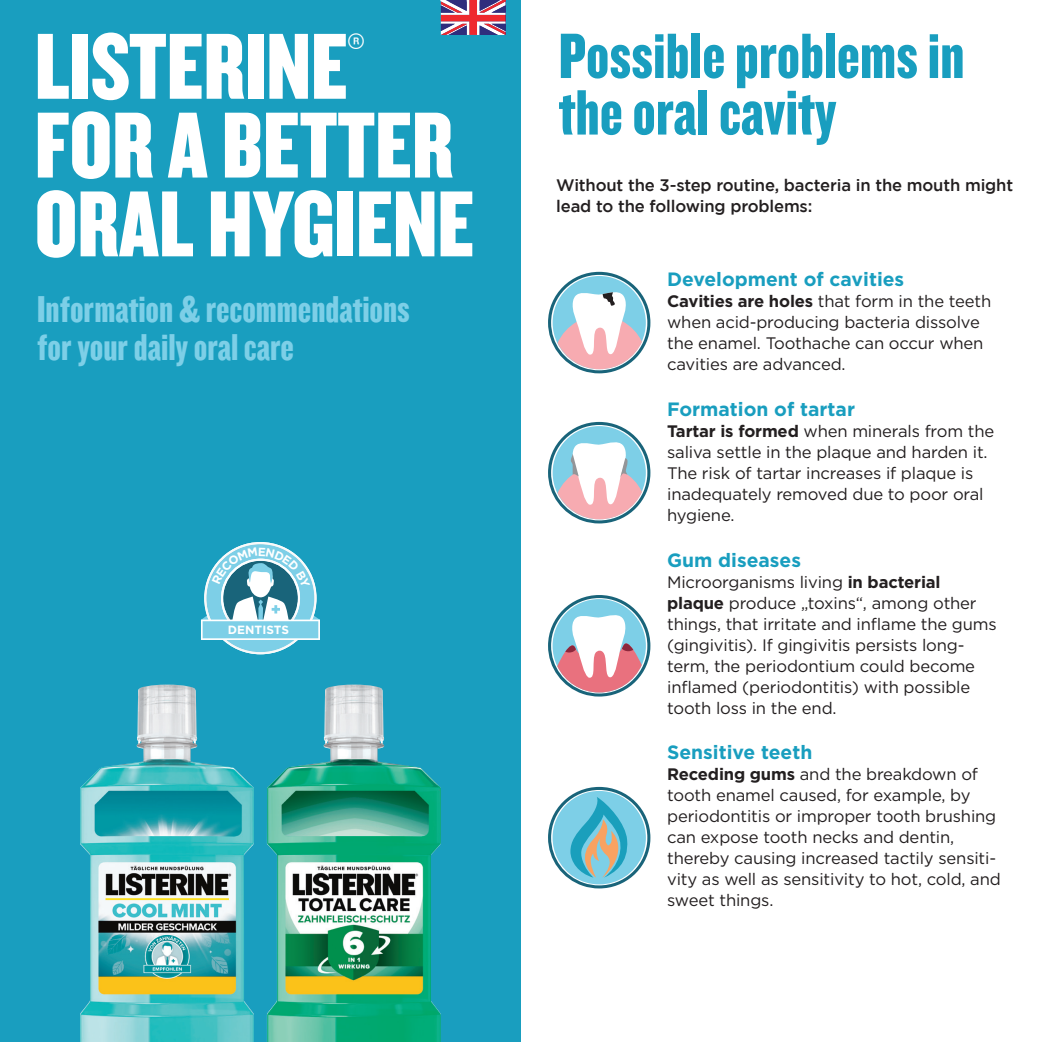
<style>
.page{position:relative;width:1042px;height:1042px;background:#fff}
.page>*{position:absolute;margin:0;border:0;box-sizing:border-box;transform-origin:0 0}
.t1{font:97.3px/78.8px "Knockout HTF69 Full Liteweight";color:#fff}
.t2{font:66.5px/56.5px "Knockout HTF69 Full Liteweight";color:#199ebf}
.t3{font:38.5px/38.5px "Knockout HTF69 Full Liteweight";color:#7dcfe7}
.t4{font:24.5px "Knockout HTF69 Full Liteweight";color:#fff}
.t5{font:700 19.25px "Gotham";color:#199ebf}
.t6{font:16.62px/21px "Gotham";letter-spacing:-.01em;color:#231f20}
.t7{font:500 16.62px/21px "Gotham";letter-spacing:-.01em;color:#231f20}
.t8{font:700 11.9px "Gotham";color:#fff}
.s1{font-weight:700}
</style>
<div class="page">
<div style="left:0;top:0;width:521px;height:1042px;background:#199ebf"></div>
<img style="left:266px;top:684px;width:175px;height:358px">
<img style="left:80px;top:684px;width:174px;height:358px">
<svg style="left:441px;top:0;width:64px;height:35px;background:#b66c87"></svg>
<svg style="left:548px;top:595px;width:103px;height:102px"></svg>
<svg style="left:548px;top:786px;width:103px;height:103px"></svg>
<svg style="left:548px;top:421px;width:103px;height:103px"></svg>
<svg style="left:548px;top:271px;width:103px;height:103px"></svg>
<svg style="left:201px;top:542px;width:119px;height:112px"></svg>
<h1 class="t1" style="left:35px;top:29px;width:314px">LISTERINE</h1>
<h3 class="t4" style="left:348px;top:28px;width:18px">®</h3>
<h1 class="t1" style="left:35px;top:108px;width:441px">FOR A BETTER<br>ORAL HYGIENE</h1>
<h3 class="t3" style="left:37px;top:291px;width:374px">Information &amp; recommendations for your daily oral care</h3>
<p class="t8" style="left:228px;top:622px;width:63px">DENTISTS</p>
<h2 class="t2" style="left:559px;top:29px;width:407px">Possible problems in the oral cavity</h2>
<p class="t7" style="left:556px;top:174px;width:458px">Without the 3-step routine, bacteria in the mouth might lead to the following problems:</p>
<p class="t5" style="left:667px;top:266px;width:239px">Development of cavities</p>
<p class="t6" style="left:667px;top:290px;width:326px"><span class="s1">Cavities are holes</span> that form in the teeth when acid-producing bacteria dissolve the enamel. Toothache can occur when cavities are advanced.</p>
<p class="t5" style="left:667px;top:396px;width:189px">Formation of tartar</p>
<p class="t6" style="left:667px;top:420px;width:329px"><span class="s1">Tartar is formed</span> when minerals from the saliva settle in the plaque and harden it.<br>The risk of tartar increases if plaque is inadequately removed due to poor oral hygiene.</p>
<p class="t5" style="left:667px;top:547px;width:135px">Gum diseases</p>
<p class="t6" style="left:667px;top:571px;width:331px">Microorganisms living <span class="s1">in bacterial plaque</span> produce „toxins“, among other things, that irritate and inflame the gums (gingivitis). If gingivitis persists long&shy;term, the periodontium could become inflamed (periodontitis) with possible tooth loss in the end.</p>
<p class="t5" style="left:667px;top:740px;width:147px">Sensitive teeth</p>
<p class="t6" style="left:667px;top:764px;width:335px"><span class="s1">Receding gums</span> and the breakdown of tooth enamel caused, for example, by periodontitis or improper tooth brushing can expose tooth necks and dentin, thereby causing increased tactily sensiti&shy;vity as well as sensitivity to hot, cold, and sweet things.</p>
</div>
